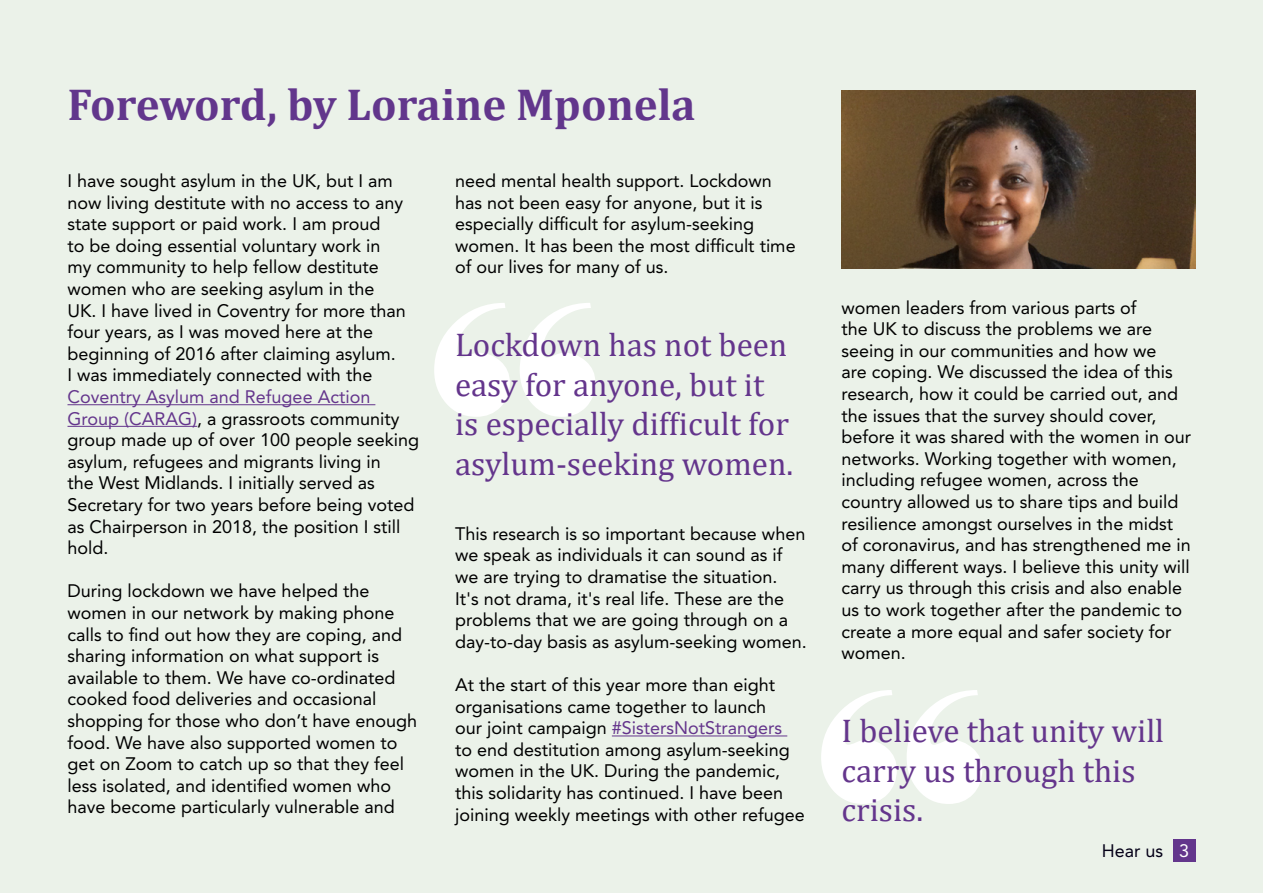
<style>
.page{position:relative;width:1263px;height:893px;background:#ebf2e9}
.page>*{position:absolute;margin:0;border:0;box-sizing:border-box;transform-origin:0 0}
.t1{font:375px "Elephant";color:#fff}
.t2{font:700 45px "Cambria";color:#62368c}
.t3{font:33px/39.6px "Cambria";color:#64358c}
.t4{font:18px/21.6px "Avenir LT Std";color:#000}
.t5{font:18px "Avenir LT Std";color:#040017}
.t6{font:18px "Avenir LT Std";color:#fff}
.s1{color:#64358c}
</style>
<div class="page">
<div style="left:1173px;top:839px;width:22px;height:23px;background:#63368c"></div>
<hr style="left:68px;top:404px;width:307px;height:1px;background:#64358c">
<hr style="left:68px;top:426px;width:129px;height:1px;background:#64358c">
<hr style="left:612px;top:735px;width:175px;height:1px;background:#64358c">
<img style="left:841px;top:90px;width:354px;height:179px">
<p class="t2" style="left:68px;top:72px;width:630px">Foreword, by Loraine Mponela</p>
<p class="t4" style="left:68px;top:170px;width:353px">I have sought asylum in the UK, but I am now living destitute with no access to any state support or paid work. I am proud<br>to be doing essential voluntary work in<br>my community to help fellow destitute women who are seeking asylum in the<br>UK. I have lived in Coventry for more than four years, as I was moved here at the beginning of 2016 after claiming asylum.<br>I was immediately connected with the <span class="s1">Coventry Asylum and Refugee Action Group (CARAG)</span>, a grassroots community group made up of over 100 people seeking asylum, refugees and migrants living in<br>the West Midlands. I initially served as Secretary for two years before being voted as Chairperson in 2018, the position I still hold.</p>
<p class="t4" style="left:68px;top:580px;width:351px">During lockdown we have helped the women in our network by making phone calls to find out how they are coping, and sharing information on what support is available to them. We have co-ordinated cooked food deliveries and occasional shopping for those who don’t have enough food. We have also supported women to get on Zoom to catch up so that they feel less isolated, and identified women who have become particularly vulnerable and</p>
<p class="t4" style="left:455px;top:170px;width:342px">need mental health support. Lockdown has not been easy for anyone, but it is especially difficult for asylum-seeking women. It has been the most difficult time of our lives for many of us.</p>
<p class="t1" style="left:430px;top:208px;width:174px">“</p>
<p class="t3" style="left:455px;top:325px;width:340px">Lockdown has not been easy for anyone, but it is especially difficult for asylum-seeking women.</p>
<p class="t4" style="left:455px;top:523px;width:353px">This research is so important because when we speak as individuals it can sound as if we are trying to dramatise the situation.<br>It's not drama, it's real life. These are the problems that we are going through on a day-to-day basis as asylum-seeking women.</p>
<p class="t4" style="left:455px;top:674px;width:351px">At the start of this year more than eight organisations came together to launch<br>our joint campaign <span class="s1">#SistersNotStrangers<br></span>to end destitution among asylum-seeking women in the UK. During the pandemic, this solidarity has continued. I have been joining weekly meetings with other refugee</p>
<p class="t4" style="left:841px;top:297px;width:351px">women leaders from various parts of<br>the UK to discuss the problems we are seeing in our communities and how we<br>are coping. We discussed the idea of this research, how it could be carried out, and the issues that the survey should cover, before it was shared with the women in our networks. Working together with women, including refugee women, across the country allowed us to share tips and build resilience amongst ourselves in the midst of coronavirus, and has strengthened me in many different ways. I believe this unity will carry us through this crisis and also enable us to work together after the pandemic to create a more equal and safer society for women.</p>
<p class="t1" style="left:817px;top:595px;width:174px">“</p>
<p class="t3" style="left:841px;top:711px;width:324px">I believe that unity will carry us through this crisis.</p>
<p class="t5" style="left:1102px;top:840px;width:63px">Hear us</p>
<p class="t6" style="left:1179px;top:840px;width:12px">3</p>
</div>
